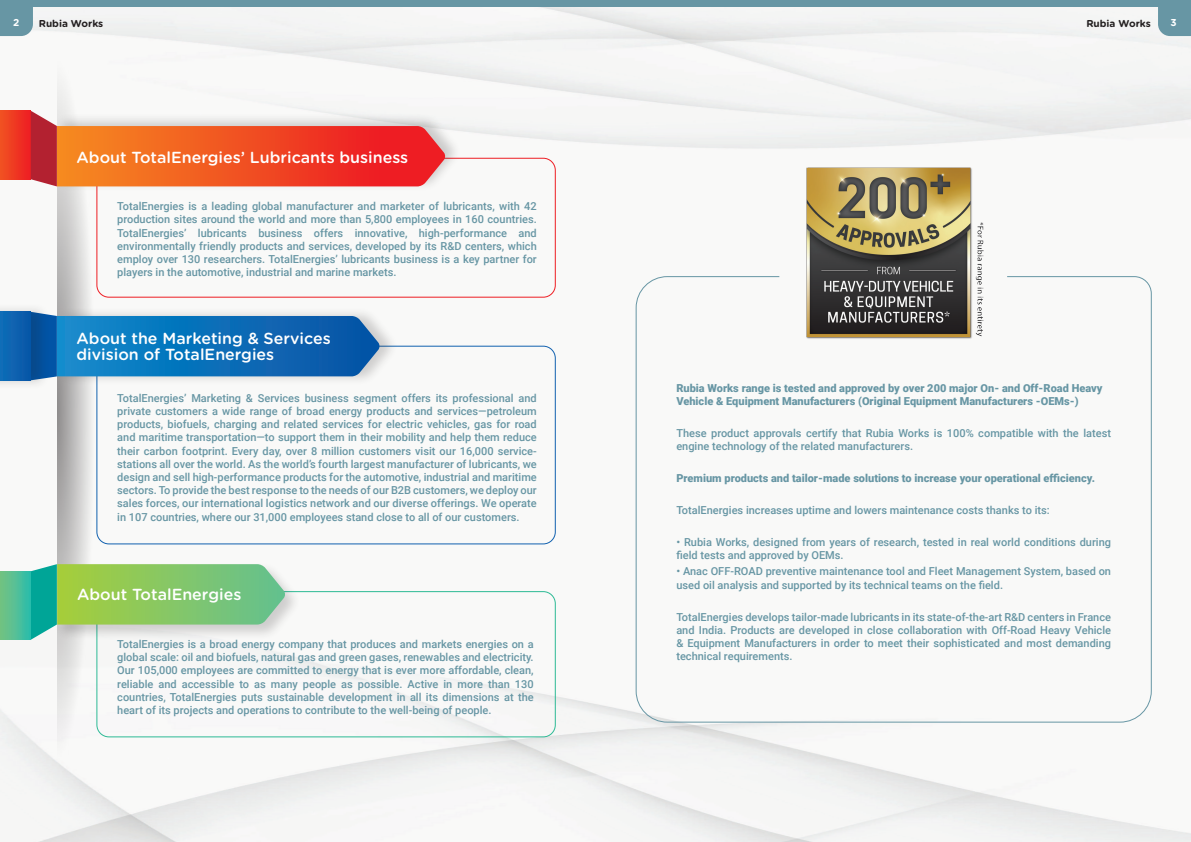
<style>
.page{position:relative;width:1191px;height:842px;background:#fff}
.page>*{position:absolute;margin:0;border:0;box-sizing:border-box;transform-origin:0 0}
.Subheader{font:500 16px/16px "Gotham Rounded";color:#fff}
.Body_Copy{font:500 11px/13.2px "Roboto";color:#6796a4;text-align:justify}
.Sub-Subheader{font:900 11px/13.2px "Roboto";color:#6796a4}
.t1{font:700 10px "Gotham Rounded";color:#231f20}
.t2{font:700 10px "Gotham Rounded";color:#fff}
</style>
<div class="page">
<img style="left:0;top:6px;width:1191px;height:836px">
<div style="left:96px;top:158px;width:460px;height:140px;border:1px solid #ee1d23;border-radius:12px"></div>
<div style="left:96px;top:591px;width:460px;height:146px;border:1px solid #2dba95;border-radius:12px"></div>
<img style="left:57px;top:44px;width:43px;height:730px">
<div style="left:57px;top:307px;width:341px;height:79px;background:#231f20;opacity:.2"></div>
<div style="left:55px;top:562px;width:246px;height:79px;background:#231f20;opacity:.2"></div>
<div style="left:55px;top:113px;width:406px;height:79px;background:#231f20;opacity:.21"></div>
<svg style="left:0;top:111px;width:31px;height:68px;background:#ee3722"></svg>
<svg style="left:31px;top:111px;width:414px;height:75px;background:#ec6d4d"></svg>
<svg style="left:50px;top:312px;width:330px;height:68px;background:#287ebd"></svg>
<svg style="left:31px;top:564px;width:254px;height:76px;background:#90ca85"></svg>
<div style="left:0;top:303px;width:50px;height:87px;background:#231f20;opacity:.2"></div>
<div style="left:0;top:312px;width:31px;height:68px;background:#0c62b0"></div>
<svg style="left:0;top:571px;width:31px;height:69px;background:#51bf96"></svg>
<img style="left:788px;top:147px;width:210px;height:129px">
<svg style="left:635px;top:276px;width:517px;height:447px"></svg>
<svg style="left:0;top:6px;width:33px;height:30px"></svg>
<svg style="left:1158px;top:6px;width:33px;height:30px"></svg>
<div style="left:0;top:0;width:1191px;height:6px;background:#6796a4"></div>
<p class="t2" style="left:13px;top:15px;width:8px">2</p>
<p class="t1" style="left:39px;top:16px;width:66px">Rubia Works</p>
<p class="t1" style="left:1086px;top:16px;width:66px">Rubia Works</p>
<p class="t2" style="left:1170px;top:15px;width:8px">3</p>
<p class="Subheader" style="left:77px;top:149px;width:333px">About TotalEnergies’ Lubricants business</p>
<p class="Body_Copy" style="left:117px;top:199px;width:421px">TotalEnergies is a leading global manufacturer and marketer of lubricants, with 42 production sites around the world and more than 5,800 employees in 160 countries.<br>TotalEnergies’ lubricants business offers innovative, high-performance and environmentally friendly products and services, developed by its R&amp;D centers, which employ over 130 researchers. TotalEnergies’ lubricants business is a key partner for players in the automotive, industrial and marine markets.</p>
<p class="Subheader" style="left:77px;top:330px;width:256px">About the Marketing &amp; Services division of TotalEnergies</p>
<p class="Body_Copy" style="left:117px;top:391px;width:421px">TotalEnergies’ Marketing &amp; Services business segment offers its professional and private customers a wide range of broad energy products and services—petroleum products, biofuels, charging and related services for electric vehicles, gas for road and maritime transportation—to support them in their mobility and help them reduce their carbon footprint. Every day, over 8 million customers visit our 16,000 service&shy;stations all over the world. As the world’s fourth largest manufacturer of lubricants, we design and sell high-performance products for the automotive, industrial and maritime sectors. To provide the best response to the needs of our B2B customers, we deploy our sales forces, our international logistics network and our diverse offerings. We operate in 107 countries, where our 31,000 employees stand close to all of our customers.</p>
<p class="Subheader" style="left:77px;top:586px;width:166px">About TotalEnergies</p>
<p class="Body_Copy" style="left:117px;top:637px;width:418px">TotalEnergies is a broad energy company that produces and markets energies on a global scale: oil and biofuels, natural gas and green gases, renewables and electricity.<br>Our 105,000 employees are committed to energy that is ever more affordable, clean, reliable and accessible to as many people as possible. Active in more than 130 countries, TotalEnergies puts sustainable development in all its dimensions at the heart of its projects and operations to contribute to the well-being of people.</p>
<p class="Sub-Subheader" style="left:676px;top:381px;width:428px">Rubia Works range is tested and approved by over 200 major On- and Off-Road Heavy<br>Vehicle &amp; Equipment Manufacturers (Original Equipment Manufacturers -OEMs-)</p>
<p class="Body_Copy" style="left:676px;top:426px;width:436px">These product approvals certify that Rubia Works is 100% compatible with the latest engine technology of the related manufacturers.</p>
<p class="Sub-Subheader" style="left:676px;top:471px;width:420px">Premium products and tailor-made solutions to increase your operational efficiency.</p>
<p class="Body_Copy" style="left:676px;top:503px;width:375px">TotalEnergies increases uptime and lowers maintenance costs thanks to its:</p>
<p class="Body_Copy" style="left:676px;top:535px;width:436px">• Rubia Works, designed from years of research, tested in real world conditions during field tests and approved by OEMs.</p>
<p class="Body_Copy" style="left:676px;top:564px;width:436px">• Anac OFF-ROAD preventive maintenance tool and Fleet Management System, based on used oil analysis and supported by its technical teams on the field.</p>
<p class="Body_Copy" style="left:676px;top:610px;width:436px">TotalEnergies develops tailor-made lubricants in its state-of-the-art R&amp;D centers in France and India. Products are developed in close collaboration with Off-Road Heavy Vehicle &amp; Equipment Manufacturers in order to meet their sophisticated and most demanding technical requirements.</p>
</div>
